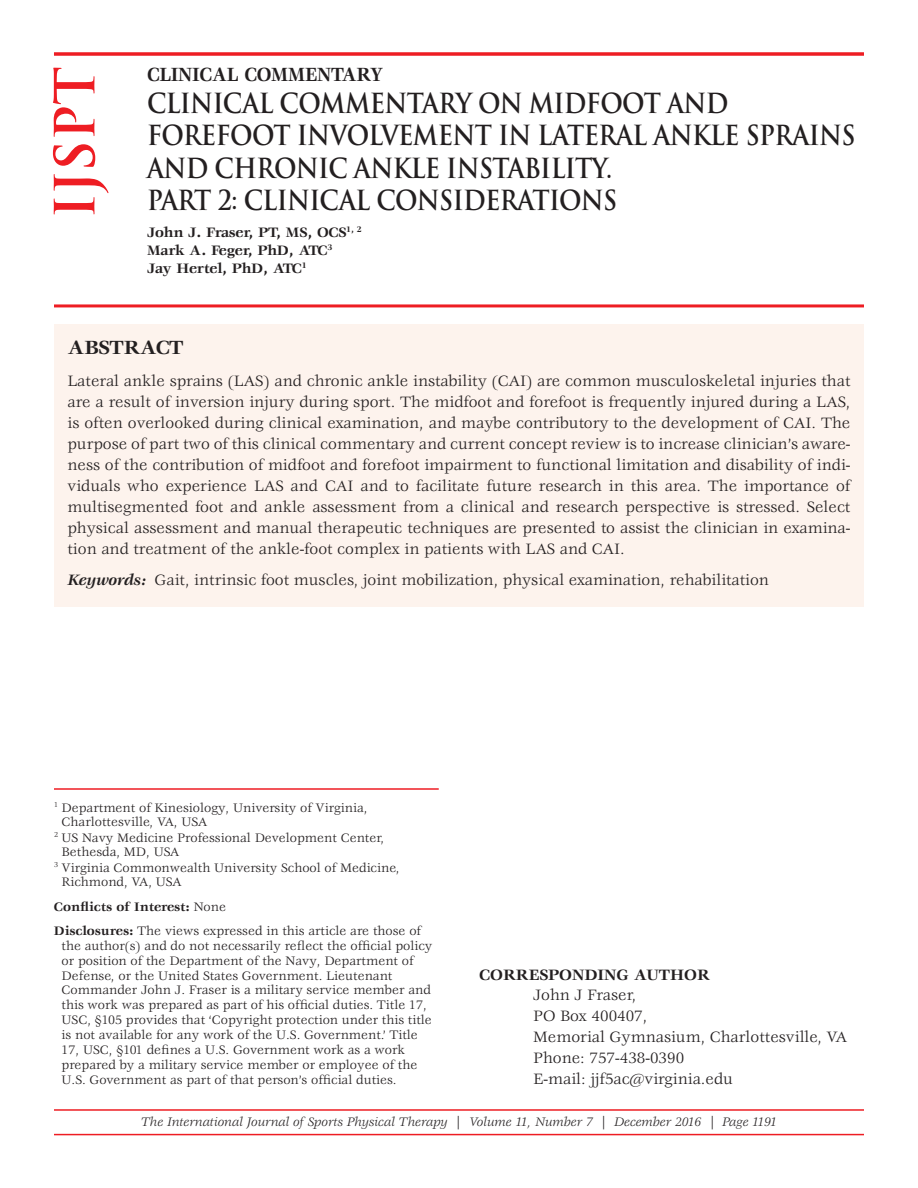
<style>
.page{position:relative;width:918px;height:1188px;background:#fff}
.page>*{position:absolute;margin:0;border:0;box-sizing:border-box;transform-origin:0 0}
.t1{font:700 54px "Trajan Pro";color:#ee1d23}
.t2{font:700 27px/32.2px "Trajan Pro";letter-spacing:-.025em;color:#231f20;scale:.9 1}
.t3{font:700 21px "Veljovic Std";letter-spacing:-.01em;color:#231f20;scale:.9 1}
.t4{font:700 21px "Veljovic Std";letter-spacing:-.01em;color:#231f20}
.t5{font:16.5px/21px "Veljovic Std";color:#231f20;text-align:justify}
.t6{font:700 16.5px "Veljovic Std";color:#231f20}
.t7{font:700 15px/18px "Veljovic Std";letter-spacing:-.01em;color:#231f20}
.t8{font:13.5px/15px "Veljovic Std";color:#231f20}
.t9{font:italic 13.5px "Veljovic Std";color:#231f20}
.s1{font-weight:700;font-style:italic}
.s2{font-weight:700}
</style>
<div class="page">
<hr style="left:54px;top:1109px;width:810px;height:2px;background:#ee1d23">
<hr style="left:54px;top:1134px;width:810px;height:1px;background:#ee1d23">
<div style="left:54px;top:324px;width:810px;height:283px;background:#fdf3ed"></div>
<svg style="left:54px;top:52px;width:810px;height:4px"></svg>
<hr style="left:54px;top:788px;width:385px;height:2px;background:#ee1d23">
<hr style="left:54px;top:304px;width:810px;height:3px;background:#ee1d23">
<h1 class="t1" style="left:44px;top:219px;width:154px;rotate:-90deg">IJSPT</h1>
<p class="t3" style="left:147px;top:66px;width:264px">CLINICAL COMMENTARY</p>
<h2 class="t2" style="left:147px;top:88px;width:789px">CLINICAL COMMENTARY ON MIDFOOT AND FOREFOOT INVOLVEMENT IN LATERAL ANKLE SPRAINS AND CHRONIC ANKLE INSTABILITY.<br>PART 2: CLINICAL CONSIDERATIONS</h2>
<p class="t7" style="left:147px;top:224px;width:216px">John J. Fraser, PT, MS, OCS<sup>1,</sup> <sup>2<br></sup>Mark A. Feger, PhD, ATC<sup>3<br></sup>Jay Hertel, PhD, ATC<sup>1</sup></p>
<p class="t4" style="left:68px;top:339px;width:118px">ABSTRACT</p>
<p class="t5" style="left:68px;top:371px;width:785px">Lateral ankle sprains (LAS) and chronic ankle instability (CAI) are common musculoskeletal injuries that are a result of inversion injury during sport. The midfoot and forefoot is frequently injured during a LAS, is often overlooked during clinical examination, and maybe contributory to the development of CAI. The purpose of part two of this clinical commentary and current concept review is to increase clinician’s aware&shy;ness of the contribution of midfoot and forefoot impairment to functional limitation and disability of indi&shy;viduals who experience LAS and CAI and to facilitate future research in this area. The importance of multisegmented foot and ankle assessment from a clinical and research perspective is stressed. Select physical assessment and manual therapeutic techniques are presented to assist the clinician in examina&shy;tion and treatment of the ankle-foot complex in patients with LAS and CAI.</p>
<p class="t5" style="left:68px;top:571px;width:703px"><span class="s1">Keywords:</span> Gait, intrinsic foot muscles, joint mobilization, physical examination, rehabilitation</p>
<p class="t8" style="left:54px;top:801px;width:315px"><sup>1</sup> Department of Kinesiology, University of Virginia,</p>
<p class="t8" style="left:62px;top:816px;width:147px">Charlottesville, VA, USA</p>
<p class="t8" style="left:54px;top:831px;width:332px"><sup>2</sup> US Navy Medicine Professional Development Center,</p>
<p class="t8" style="left:62px;top:846px;width:119px">Bethesda, MD, USA</p>
<p class="t8" style="left:54px;top:861px;width:347px"><sup>3</sup> Virginia Commonwealth University School of Medicine,</p>
<p class="t8" style="left:62px;top:876px;width:122px">Richmond, VA, USA</p>
<p class="t8" style="left:54px;top:895px;width:369px;line-height:24px"><span class="s2">Conflicts of Interest:</span> None<br><span class="s2">Disclosures:</span> The views expressed in this article are those of</p>
<p class="t8" style="left:62px;top:939px;width:372px">the author(s) and do not necessarily reflect the official policy or position of the Department of the Navy, Department of Defense, or the United States Government. Lieutenant Commander John J. Fraser is a military service member and this work was prepared as part of his official duties. Title 17, USC, §105 provides that ‘Copyright protection under this title is not available for any work of the U.S. Government.’ Title 17, USC, §101 defines a U.S. Government work as a work prepared by a military service member or employee of the U.S. Government as part of that person’s official duties.</p>
<p class="t6" style="left:479px;top:968px;width:232px">CORRESPONDING AUTHOR</p>
<p class="t5" style="left:533px;top:986px;width:315px;text-align:left">John J Fraser,<br>PO Box 400407,<br>Memorial Gymnasium, Charlottesville, VA<br>Phone: 757-438-0390<br>E-mail: jjf5ac@virginia.edu</p>
<p class="t9" style="left:141px;top:1117px;width:638px">The International Journal of Sports Physical Therapy | Volume 11, Number 7 | December 2016 | Page 1191</p>
</div>
